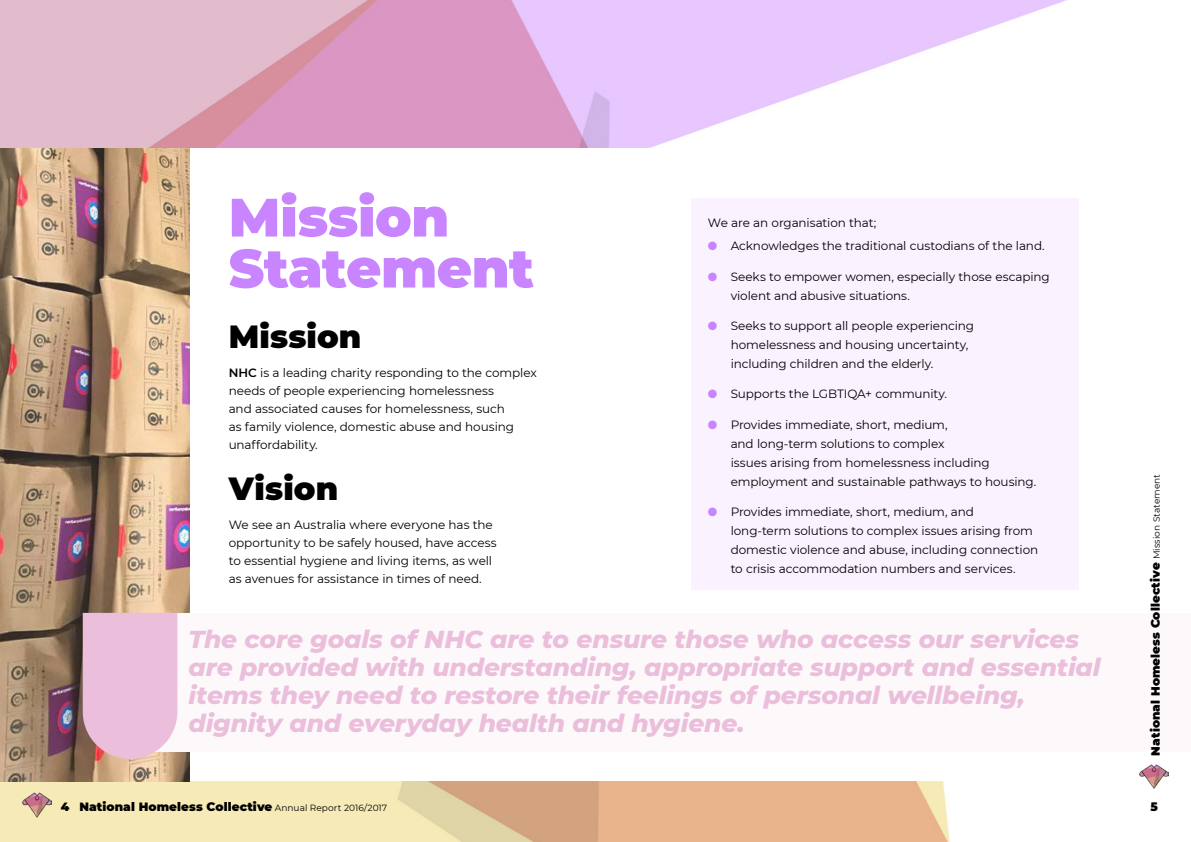
<style>
.page{position:relative;width:1191px;height:842px;background:#fff}
.page>*{position:absolute;margin:0;border:0;box-sizing:border-box;transform-origin:0 0}
.t1{font:900 54px/51px "Montserrat";letter-spacing:-.005em;color:#c985ff}
.t2{font:900 32px "Montserrat";letter-spacing:.005em;color:#000}
.t3{font:italic 800 25px/28px "Montserrat";letter-spacing:-.005em;color:#ebbfdb}
.t4{font:12px/19px "Montserrat";letter-spacing:-.005em;color:#000}
.t5{font:900 12px "Montserrat";letter-spacing:.01em;color:#000}
.s1{font-weight:600}
.s2{color:#c985ff}
.s3{font-weight:400;font-size:9px}
</style>
<div class="page">
<img style="left:0;top:0;width:1067px;height:842px">
<div style="left:0;top:149px;width:1191px;height:632px;background:#fff"></div>
<img style="left:0;top:149px;width:190px;height:632px">
<div style="left:691px;top:199px;width:387px;height:391px;background:#faf3ff"></div>
<div style="left:131px;top:613px;width:1060px;height:139px;background:#fdf9fb"></div>
<svg style="left:83px;top:613px;width:94px;height:146px;background:#e8bcd5"></svg>
<img style="left:23px;top:791px;width:28px;height:28px">
<img style="left:1140px;top:764px;width:28px;height:25px">
<h1 class="t1" style="left:229px;top:188px;width:307px">Mission<br>Statement</h1>
<h2 class="t2" style="left:229px;top:313px;width:134px">Mission</h2>
<p class="t4" style="left:229px;top:364px;width:309px;line-height:18px"><span class="s1">NHC</span> is a leading charity responding to the complex needs of people experiencing homelessness<br>and associated causes for homelessness, such<br>as family violence, domestic abuse and housing unaffordability.</p>
<h2 class="t2" style="left:229px;top:464px;width:111px">Vision</h2>
<p class="t4" style="left:229px;top:516px;width:269px;line-height:18px">We see an Australia where everyone has the opportunity to be safely housed, have access to essential hygiene and living items, as well as avenues for assistance in times of need.</p>
<p class="t4" style="left:708px;top:213px;width:170px">We are an organisation that;</p>
<p class="t4" style="left:708px;top:236px;width:338px"><span class="s2">●</span> Acknowledges the traditional custodians of the land.</p>
<p class="t4" style="left:730px;top:267px;width:320px;text-indent:-23px"><span class="s2">●</span> Seeks to empower women, especially those escaping violent and abusive situations.</p>
<p class="t4" style="left:730px;top:316px;width:245px;text-indent:-23px"><span class="s2">●</span> Seeks to support all people experiencing homelessness and housing uncertainty, including children and the elderly.</p>
<p class="t4" style="left:708px;top:384px;width:241px"><span class="s2">●</span> Supports the LGBTIQA+ community.</p>
<p class="t4" style="left:730px;top:415px;width:307px;text-indent:-23px"><span class="s2">●</span> Provides immediate, short, medium,<br>and long-term solutions to complex<br>issues arising from homelessness including employment and sustainable pathways to housing.</p>
<p class="t4" style="left:730px;top:502px;width:309px;text-indent:-23px"><span class="s2">●</span> Provides immediate, short, medium, and<br>long-term solutions to complex issues arising from domestic violence and abuse, including connection to crisis accommodation numbers and services.</p>
<p class="t3" style="left:188px;top:624px;width:913px">The core goals of NHC are to ensure those who access our services are provided with understanding, appropriate support and essential items they need to restore their feelings of personal wellbeing, dignity and everyday health and hygiene.</p>
<p class="t5" style="left:61px;top:798px;width:328px">4 National Homeless Collective <span class="s3">Annual Report 2016/2017</span></p>
<p class="t5" style="left:1146px;top:755px;width:283px;rotate:-90deg">National Homeless Collective <span class="s3">Mission Statement</span></p>
<p class="t5" style="left:1150px;top:798px;width:9px">5</p>
</div>
